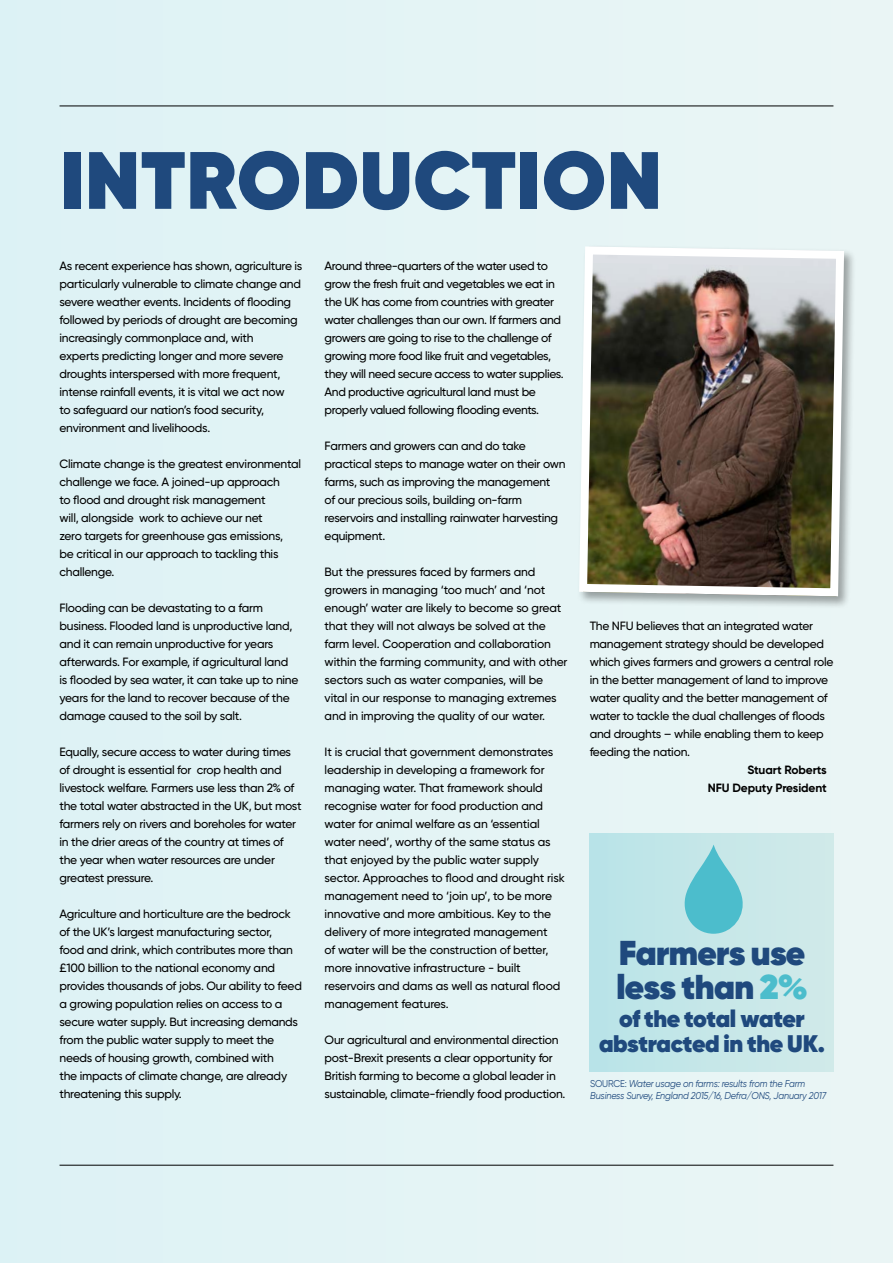
<style>
.page{position:relative;width:893px;height:1263px;background:#e3f3f5}
.page>*{position:absolute;margin:0;border:0;box-sizing:border-box;transform-origin:0 0}
.t1{font:800 81px "Gilroy";letter-spacing:.01em;color:#1f497d}
.t2{font:800 34.5px/33px "Gilroy";letter-spacing:-.02em;color:#1f497d}
.t3{font:800 24px/25.5px "Gilroy";letter-spacing:-.015em;color:#1f497d;text-align:center}
.t4{font:500 12px/18px "Gilroy";letter-spacing:-.02em;color:#000}
.t5{font:700 12px/18px "Gilroy";letter-spacing:-.01em;color:#000;text-align:right}
.t6{font:italic 9.9px/11.9px "Gilroy";letter-spacing:-.02em;color:#1f497d;scale:.92 1}
.s1{color:#4cbdcc}
.s2{font-style:normal}
</style>
<div class="page">
<div style="left:577px;top:244px;width:279px;height:365px;background:#000;opacity:.35"></div>
<img style="left:577px;top:244px;width:271px;height:356px">
<hr style="left:60px;top:106px;width:773px;height:1px;background:#000">
<hr style="left:60px;top:1165px;width:773px;height:1px;background:#000">
<div style="left:590px;top:833px;width:243px;height:238px;background:linear-gradient(to right,#b9e4e8,#d1eae9)"></div>
<svg style="left:680px;top:845px;width:66px;height:89px;background:#81cfd8"></svg>
<h1 class="t1" style="left:60px;top:129px;width:603px">INTRODUCTION</h1>
<p class="t4" style="left:60px;top:257px;width:244px">As recent experience has shown, agriculture is particularly vulnerable to climate change and severe weather events. Incidents of flooding followed by periods of drought are becoming increasingly commonplace and, with<br>experts predicting longer and more severe droughts interspersed with more frequent, intense rainfall events, it is vital we act now<br>to safeguard our nation’s food security, environment and livelihoods.</p>
<p class="t4" style="left:60px;top:455px;width:243px">Climate change is the greatest environmental challenge we face. A joined-up approach<br>to flood and drought risk management<br>will, alongside work to achieve our net<br>zero targets for greenhouse gas emissions,<br>be critical in our approach to tackling this challenge.</p>
<p class="t4" style="left:60px;top:599px;width:240px">Flooding can be devastating to a farm business. Flooded land is unproductive land, and it can remain unproductive for years afterwards. For example, if agricultural land is flooded by sea water, it can take up to nine years for the land to recover because of the damage caused to the soil by salt.</p>
<p class="t4" style="left:60px;top:743px;width:243px">Equally, secure access to water during times of drought is essential for crop health and livestock welfare. Farmers use less than 2% of the total water abstracted in the UK, but most farmers rely on rivers and boreholes for water in the drier areas of the country at times of the year when water resources are under greatest pressure.</p>
<p class="t4" style="left:60px;top:905px;width:244px">Agriculture and horticulture are the bedrock of the UK’s largest manufacturing sector,<br>food and drink, which contributes more than £100 billion to the national economy and provides thousands of jobs. Our ability to feed a growing population relies on access to a secure water supply. But increasing demands from the public water supply to meet the needs of housing growth, combined with<br>the impacts of climate change, are already threatening this supply.</p>
<p class="t4" style="left:325px;top:257px;width:241px">Around three-quarters of the water used to grow the fresh fruit and vegetables we eat in the UK has come from countries with greater water challenges than our own. If farmers and growers are going to rise to the challenge of growing more food like fruit and vegetables, they will need secure access to water supplies.<br>And productive agricultural land must be properly valued following flooding events.</p>
<p class="t4" style="left:325px;top:437px;width:243px">Farmers and growers can and do take practical steps to manage water on their own farms, such as improving the management<br>of our precious soils, building on-farm reservoirs and installing rainwater harvesting equipment.</p>
<p class="t4" style="left:325px;top:563px;width:244px">But the pressures faced by farmers and growers in managing ‘too much’ and ‘not enough’ water are likely to become so great that they will not always be solved at the farm level. Cooperation and collaboration within the farming community, and with other sectors such as water companies, will be vital in our response to managing extremes and in improving the quality of our water.</p>
<p class="t4" style="left:325px;top:743px;width:242px">It is crucial that government demonstrates leadership in developing a framework for managing water. That framework should recognise water for food production and water for animal welfare as an ‘essential water need’, worthy of the same status as that enjoyed by the public water supply sector. Approaches to flood and drought risk management need to ‘join up’, to be more innovative and more ambitious. Key to the delivery of more integrated management<br>of water will be the construction of better, more innovative infrastructure - built reservoirs and dams as well as natural flood management features.</p>
<p class="t4" style="left:325px;top:1031px;width:242px">Our agricultural and environmental direction post-Brexit presents a clear opportunity for British farming to become a global leader in sustainable, climate-friendly food production.</p>
<p class="t4" style="left:590px;top:617px;width:245px">The NFU believes that an integrated water management strategy should be developed which gives farmers and growers a central role in the better management of land to improve water quality and the better management of water to tackle the dual challenges of floods and droughts – while enabling them to keep feeding the nation.</p>
<p class="t5" style="left:708px;top:761px;width:121px">Stuart Roberts<br>NFU Deputy President</p>
<h2 class="t2" style="left:616px;top:937px;width:193px">Farmers use less than <span class="s1">2%</span></h2>
<h3 class="t3" style="left:599px;top:1006px;width:228px">of the total water abstracted in the UK.</h3>
<p class="t6" style="left:590px;top:1077px;width:258px"><span class="s2">SOURCE:</span> Water usage on farms: results from the Farm<br>Business Survey, England 2015/16, Defra/ONS, January 2017</p>
</div>
